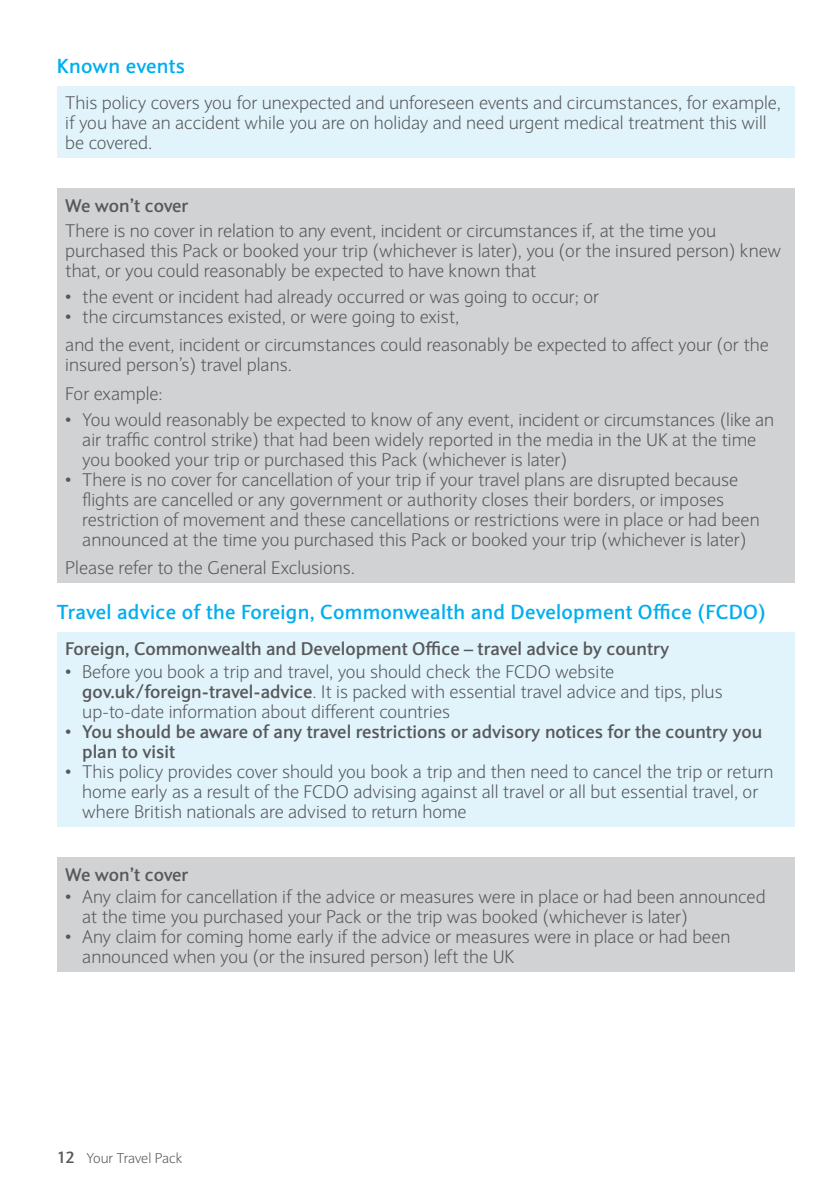
<style>
.page{position:relative;width:840px;height:1191px;background:#fff}
.page>*{position:absolute;margin:0;border:0;box-sizing:border-box;transform-origin:0 0}
.NEW_Heading_2{font:700 20px "Expert Sans";letter-spacing:.015em;color:#00aeef}
.BC___Body_Copy{font:300 18px/20px "Expert Sans";color:#57585a}
.SH_-_Sub_Header_9_9{font:700 18px/20px "Expert Sans";color:#57585a}
.t1{font:300 14px "Expert Sans";letter-spacing:-.015em;color:#57585a}
.s1{font-weight:700}
.s2{font-weight:300}
.s3{font-weight:700;font-size:16px}
</style>
<div class="page">
<div style="left:57px;top:86px;width:737px;height:72px;background:#e1f4fc"></div>
<div style="left:57px;top:189px;width:737px;height:393px;background:#d1d2d4"></div>
<div style="left:57px;top:632px;width:737px;height:194px;background:#e1f4fc"></div>
<div style="left:57px;top:857px;width:737px;height:115px;background:#d1d2d4"></div>
<p class="NEW_Heading_2" style="left:57px;top:52px;width:130px">Known events</p>
<p class="BC___Body_Copy" style="left:65px;top:93px;width:716px">This policy covers you for unexpected and unforeseen events and circumstances, for example, if you have an accident while you are on holiday and need urgent medical treatment this will be covered.</p>
<p class="SH_-_Sub_Header_9_9" style="left:65px;top:195px;width:125px">We won’t cover</p>
<p class="BC___Body_Copy" style="left:65px;top:221px;width:717px">There is no cover in relation to any event, incident or circumstances if, at the time you purchased this Pack or booked your trip (whichever is later), you (or the insured person) knew that, or you could reasonably be expected to have known that</p>
<p class="BC___Body_Copy" style="left:65px;top:286px;width:535px">• the event or incident had already occurred or was going to occur; or</p>
<p class="BC___Body_Copy" style="left:65px;top:306px;width:395px">• the circumstances existed, or were going to exist,</p>
<p class="BC___Body_Copy" style="left:65px;top:335px;width:704px">and the event, incident or circumstances could reasonably be expected to affect your (or the insured person’s) travel plans.</p>
<p class="BC___Body_Copy" style="left:65px;top:383px;width:99px">For example:</p>
<p class="BC___Body_Copy" style="left:82px;top:409px;width:693px;text-indent:-17px">• You would reasonably be expected to know of any event, incident or circumstances (like an air traffic control strike) that had been widely reported in the media in the UK at the time you booked your trip or purchased this Pack (whichever is later)</p>
<p class="BC___Body_Copy" style="left:82px;top:469px;width:678px;text-indent:-17px">• There is no cover for cancellation of your trip if your travel plans are disrupted because flights are cancelled or any government or authority closes their borders, or imposes restriction of movement and these cancellations or restrictions were in place or had been announced at the time you purchased this Pack or booked your trip (whichever is later)</p>
<p class="BC___Body_Copy" style="left:65px;top:558px;width:291px">Please refer to the General Exclusions.</p>
<p class="NEW_Heading_2" style="left:57px;top:598px;width:710px">Travel advice of the Foreign, Commonwealth and Development Office (FCDO)</p>
<p class="SH_-_Sub_Header_9_9" style="left:65px;top:638px;width:605px">Foreign, Commonwealth and Development Office – travel advice by country</p>
<p class="BC___Body_Copy" style="left:82px;top:662px;width:641px;text-indent:-17px">• Before you book a trip and travel, you should check the FCDO website <span class="s1">gov.uk/foreign-travel-advice</span>. It is packed with essential travel advice and tips, plus up-to-date information about different countries</p>
<p class="SH_-_Sub_Header_9_9" style="left:82px;top:721px;width:681px;text-indent:-17px"><span class="s2">•</span> You should be aware of any travel restrictions or advisory notices for the country you plan to visit</p>
<p class="BC___Body_Copy" style="left:82px;top:762px;width:692px;text-indent:-17px">• This policy provides cover should you book a trip and then need to cancel the trip or return home early as a result of the FCDO advising against all travel or all but essential travel, or where British nationals are advised to return home</p>
<p class="SH_-_Sub_Header_9_9" style="left:65px;top:863px;width:125px">We won’t cover</p>
<p class="BC___Body_Copy" style="left:82px;top:887px;width:684px;text-indent:-17px">• Any claim for cancellation if the advice or measures were in place or had been announced at the time you purchased your Pack or the trip was booked (whichever is later)</p>
<p class="BC___Body_Copy" style="left:82px;top:927px;width:649px;text-indent:-17px">• Any claim for coming home early if the advice or measures were in place or had been announced when you (or the insured person) left the UK</p>
<p class="t1" style="left:57px;top:1149px;width:127px"><span class="s3">12</span> Your Travel Pack</p>
</div>
